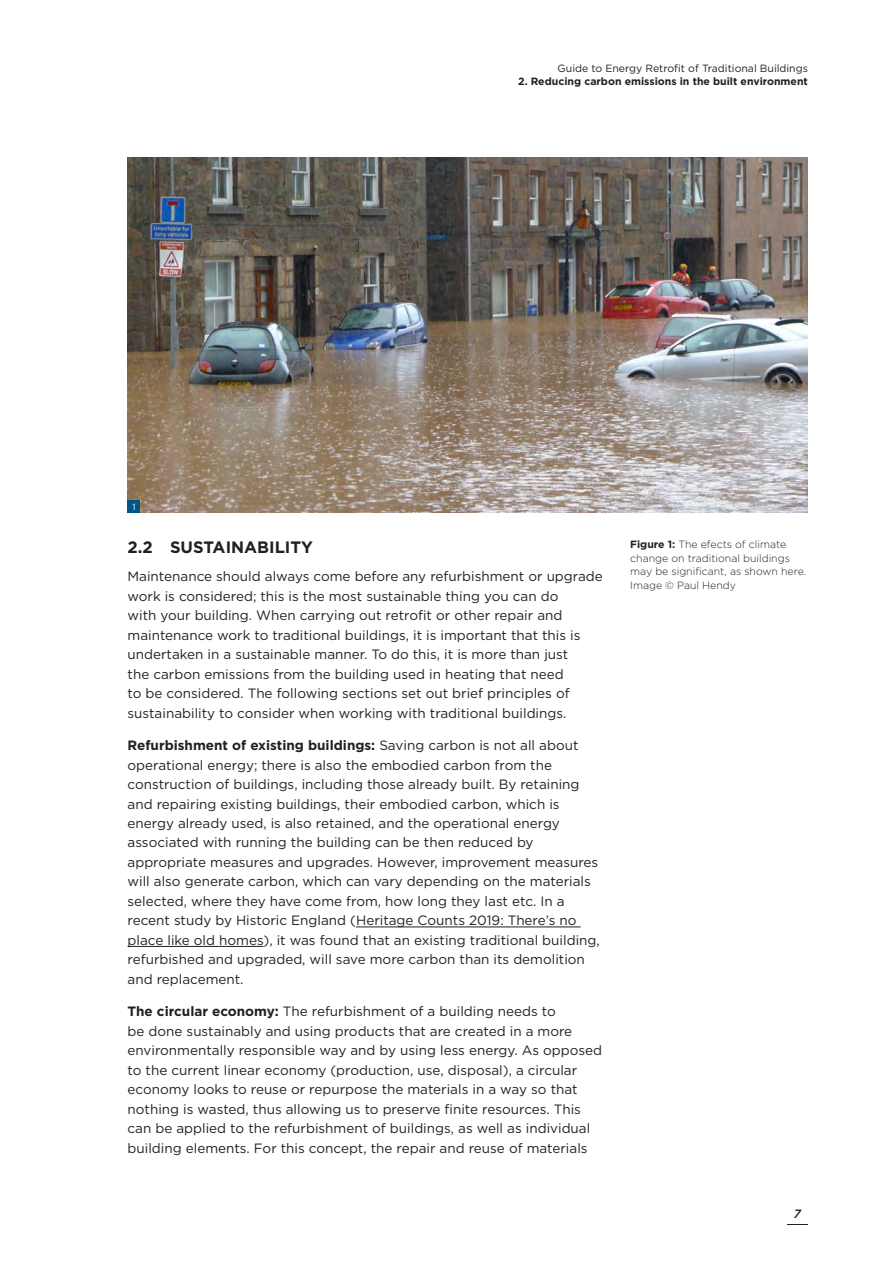
<style>
.page{position:relative;width:893px;height:1263px;background:#fff}
.page>*{position:absolute;margin:0;border:0;box-sizing:border-box;transform-origin:0 0}
.t1{font:700 16.5px "Gotham";color:#231f20}
.t2{font:13.5px/19.5px "Gotham";color:#231f20}
.t3{font:italic 500 12px "Gotham";color:#231f20}
.t4{font:300 10.5px/13.5px "Gotham";color:#231f20}
.t5{font:700 10.5px "Gotham";color:#231f20}
.t6{font:10.5px "Gotham";color:#231f20}
.t7{font:9px "Gotham";color:#fff}
.s1{font-weight:700}
</style>
<div class="page">
<svg style="left:787px;top:1224px;width:21px;height:1px"></svg>
<img style="left:128px;top:157px;width:680px;height:355px">
<div style="left:128px;top:500px;width:12px;height:12px;background:#005685"></div>
<hr style="left:356px;top:926px;width:225px;height:1px;background:#231f20">
<hr style="left:128px;top:946px;width:135px;height:1px;background:#231f20">
<p class="t6" style="left:558px;top:62px;width:252px">Guide to Energy Retrofit of Traditional Buildings</p>
<p class="t5" style="left:518px;top:74px;width:291px">2. Reducing carbon emissions in the built environment</p>
<p class="t7" style="left:132px;top:501px;width:5px">1</p>
<p class="t1" style="left:128px;top:536px;width:187px">2.2 SUSTAINABILITY</p>
<p class="t2" style="left:128px;top:566px;width:477px">Maintenance should always come before any refurbishment or upgrade work is considered; this is the most sustainable thing you can do<br>with your building. When carrying out retrofit or other repair and maintenance work to traditional buildings, it is important that this is undertaken in a sustainable manner. To do this, it is more than just<br>the carbon emissions from the building used in heating that need<br>to be considered. The following sections set out brief principles of sustainability to consider when working with traditional buildings.</p>
<p class="t2" style="left:128px;top:735px;width:474px"><span class="s1">Refurbishment of existing buildings:</span> Saving carbon is not all about operational energy; there is also the embodied carbon from the construction of buildings, including those already built. By retaining and repairing existing buildings, their embodied carbon, which is energy already used, is also retained, and the operational energy associated with running the building can be then reduced by appropriate measures and upgrades. However, improvement measures will also generate carbon, which can vary depending on the materials selected, where they have come from, how long they last etc. In a recent study by Historic England (Heritage Counts 2019: There’s no place like old homes), it was found that an existing traditional building, refurbished and upgraded, will save more carbon than its demolition and replacement.</p>
<p class="t2" style="left:128px;top:1001px;width:476px"><span class="s1">The circular economy:</span> The refurbishment of a building needs to<br>be done sustainably and using products that are created in a more environmentally responsible way and by using less energy. As opposed to the current linear economy (production, use, disposal), a circular economy looks to reuse or repurpose the materials in a way so that nothing is wasted, thus allowing us to preserve finite resources. This can be applied to the refurbishment of buildings, as well as individual building elements. For this concept, the repair and reuse of materials</p>
<p class="t4" style="left:630px;top:538px;width:177px"><span class="s1">Figure 1:</span> The efects of climate change on traditional buildings may be significant, as shown here.<br>Image © Paul Hendy</p>
<p class="t3" style="left:794px;top:1206px;width:9px">7</p>
</div>
